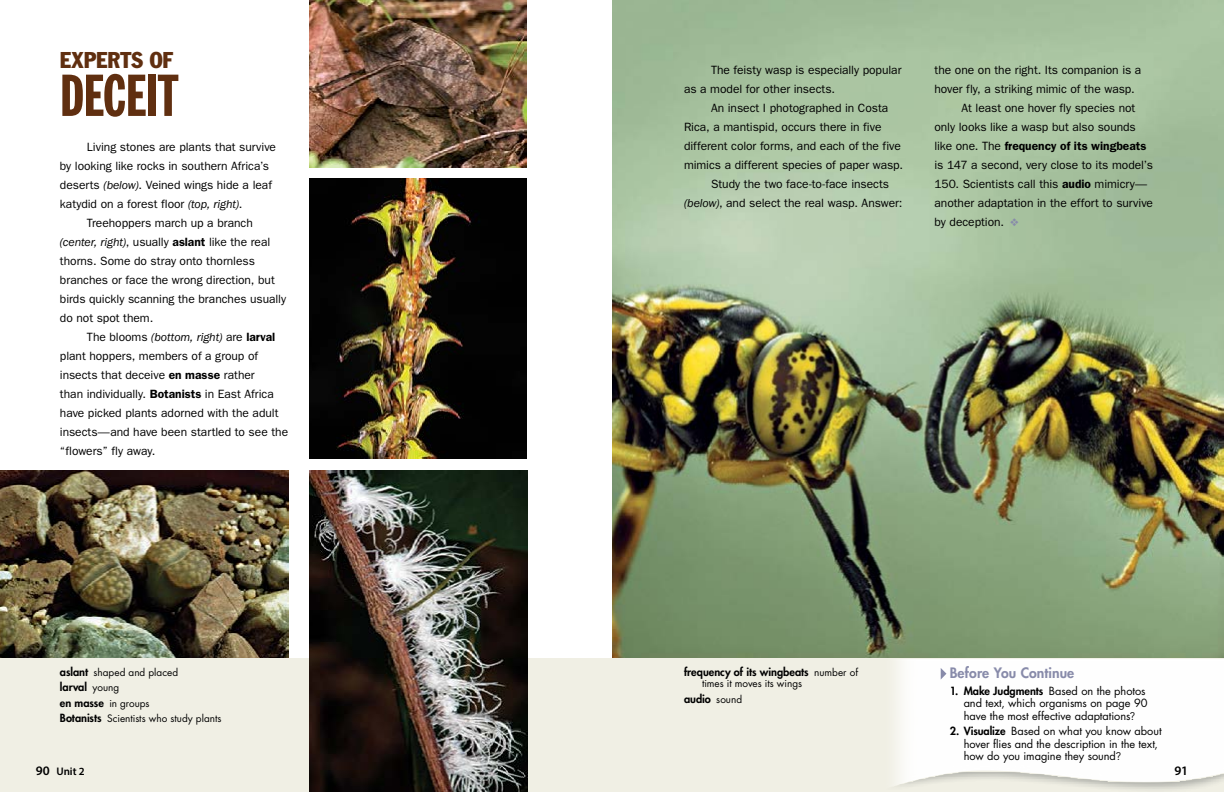
<style>
.page{position:relative;width:1224px;height:792px;background:#fff}
.page>*{position:absolute;margin:0;border:0;box-sizing:border-box;transform-origin:0 0}
.t1{font:58px "Franklin Gothic Std Extra Cond";letter-spacing:-.015em;color:#602f10}
.t2{font:condensed 22.5px "Franklin Gothic Std";letter-spacing:.005em;color:#602f10}
.t3{font:800 14px "Futura Std";letter-spacing:.01em;color:#888baa}
.t4{font:600 13px "Myriad Pro";color:#000}
.t5{font:12px/19px "ITC Franklin Gothic Std";letter-spacing:-.005em;color:#000}
.t6{font:600 12px "ITC Franklin Gothic Std";color:#000}
.t7{font:italic 12px "ITC Franklin Gothic Std";letter-spacing:-.005em;color:#000}
.t8{font:11px/12.5px "Futura Std";letter-spacing:-.005em;color:#000}
.t9{font:800 11px "Futura Std";color:#000}
.t10{font:600 11px "Myriad Pro";color:#000}
.t11{font:10px/15.5px "Futura Std";color:#000}
.s1{font-style:italic}
.s2{font-weight:600}
.s3{font-style:normal}
.s4{font-weight:600;font-style:normal}
.s5{font-weight:800;font-size:11px}
.s6{font-weight:400;font-size:10px}
.s7{font-size:13px}
.s8{font-weight:400}
.s9{color:#888baa}
.s10{font-weight:800}
.s11{font-family:"Avenir"}
</style>
<div class="page">
<img style="left:0;top:471px;width:289px;height:188px">
<div style="left:0;top:659px;width:612px;height:133px;background:#f0efe4"></div>
<img style="left:309px;top:0;width:217px;height:168px">
<img style="left:309px;top:179px;width:217px;height:280px">
<img style="left:309px;top:471px;width:218px;height:321px">
<img style="left:612px;top:0;width:612px;height:659px">
<div style="left:612px;top:659px;width:612px;height:133px;background:#f0efe4"></div>
<img style="left:896px;top:659px;width:328px;height:131px">
<svg style="left:941px;top:668px;width:5px;height:12px"></svg>
<h2 class="t2" style="left:60px;top:47px;width:115px">EXPERTS OF</h2>
<h1 class="t1" style="left:60px;top:65px;width:119px">DECEIT</h1>
<p class="t5" style="left:87px;top:137px;width:191px">Living stones are plants that survive</p>
<p class="t5" style="left:60px;top:156px;width:211px">by looking like rocks in southern Africa’s</p>
<p class="t5" style="left:60px;top:175px;width:214px">deserts <span class="s1">(below)</span>. Veined wings hide a leaf</p>
<p class="t5" style="left:60px;top:194px;width:184px">katydid on a forest floor <span class="s1">(top, right)</span>.</p>
<p class="t5" style="left:87px;top:213px;width:167px">Treehoppers march up a branch</p>
<p class="t5" style="left:60px;top:232px;width:212px"><span class="s1">(center, right)</span>, usually <span class="s2">aslant</span> like the real</p>
<p class="t5" style="left:60px;top:251px;width:197px">thorns. Some do stray onto thornless</p>
<p class="t5" style="left:60px;top:270px;width:216px">branches or face the wrong direction, but</p>
<p class="t5" style="left:60px;top:289px;width:228px">birds quickly scanning the branches usually</p>
<p class="t5" style="left:60px;top:308px;width:95px">do not spot them.</p>
<p class="t7" style="left:87px;top:330px;width:190px"><span class="s3">The blooms</span> (bottom, right) <span class="s3">are</span> <span class="s4">larval</span></p>
<p class="t5" style="left:60px;top:346px;width:200px">plant hoppers, members of a group of</p>
<p class="t5" style="left:60px;top:365px;width:196px">insects that deceive <span class="s2">en masse</span> rather</p>
<p class="t5" style="left:60px;top:384px;width:215px">than individually. <span class="s2">Botanists</span> in East Africa</p>
<p class="t5" style="left:60px;top:403px;width:220px">have picked plants adorned with the adult</p>
<p class="t5" style="left:60px;top:422px;width:230px">insects—and have been startled to see the</p>
<p class="t5" style="left:60px;top:441px;width:97px">“flowers” fly away.</p>
<p class="t11" style="left:60px;top:664px;width:120px"><span class="s5">aslant</span> shaped and placed</p>
<p class="t9" style="left:60px;top:680px;width:61px">larval <span class="s6">young</span></p>
<p class="t11" style="left:60px;top:695px;width:163px"><span class="s5">en masse</span> in groups<br><span class="s5">Botanists</span> Scientists who study plants</p>
<p class="t10" style="left:36px;top:764px;width:50px"><span class="s7">90</span> Unit 2</p>
<p class="t5" style="left:684px;top:60px;width:219px;text-indent:27px">The feisty wasp is especially popular as a model for other insects.</p>
<p class="t5" style="left:711px;top:98px;width:179px">An insect I photographed in Costa</p>
<p class="t5" style="left:684px;top:117px;width:199px">Rica, a mantispid, occurs there in five</p>
<p class="t5" style="left:684px;top:136px;width:218px">different color forms, and each of the five</p>
<p class="t5" style="left:684px;top:155px;width:221px">mimics a different species of paper wasp.</p>
<p class="t5" style="left:711px;top:174px;width:180px">Study the two face-to-face insects</p>
<p class="t5" style="left:684px;top:193px;width:220px"><span class="s1">(below)</span>, and select the real wasp. Answer:</p>
<p class="t5" style="left:935px;top:60px;width:208px">the one on the right. Its companion is a</p>
<p class="t5" style="left:935px;top:79px;width:202px">hover fly, a striking mimic of the wasp.</p>
<p class="t5" style="left:962px;top:98px;width:175px">At least one hover fly species not</p>
<p class="t5" style="left:935px;top:117px;width:203px">only looks like a wasp but also sounds</p>
<p class="t6" style="left:935px;top:139px;width:214px"><span class="s8">like one. The</span> frequency of its wingbeats</p>
<p class="t5" style="left:935px;top:155px;width:220px">is 147 a second, very close to its model’s</p>
<p class="t5" style="left:935px;top:174px;width:214px">150. Scientists call this <span class="s2">audio</span> mimicry—</p>
<p class="t5" style="left:935px;top:193px;width:220px">another adaptation in the effort to survive</p>
<p class="t5" style="left:935px;top:212px;width:86px">by deception. <span class="s9">❖</span></p>
<p class="t9" style="left:684px;top:665px;width:176px">frequency of its wingbeats <span class="s6">number of</span></p>
<p class="t11" style="left:702px;top:676px;width:102px">times it moves its wings</p>
<p class="t9" style="left:684px;top:692px;width:60px">audio <span class="s6">sound</span></p>
<p class="t3" style="left:950px;top:664px;width:126px">Before You Continue</p>
<p class="t8" style="left:964px;top:684px;width:185px;text-indent:-14px"><span class="s10">1. Make Judgments</span> Based on the photos and text, which organisms on page 90 have the most effective adaptations<span class="s11">?</span></p>
<p class="t8" style="left:964px;top:725px;width:199px;text-indent:-14px"><span class="s10">2. Visualize</span> Based on what you know about hover flies and the description in the text, how do you imagine they sound<span class="s11">?</span></p>
<p class="t4" style="left:1175px;top:762px;width:15px">91</p>
</div>
